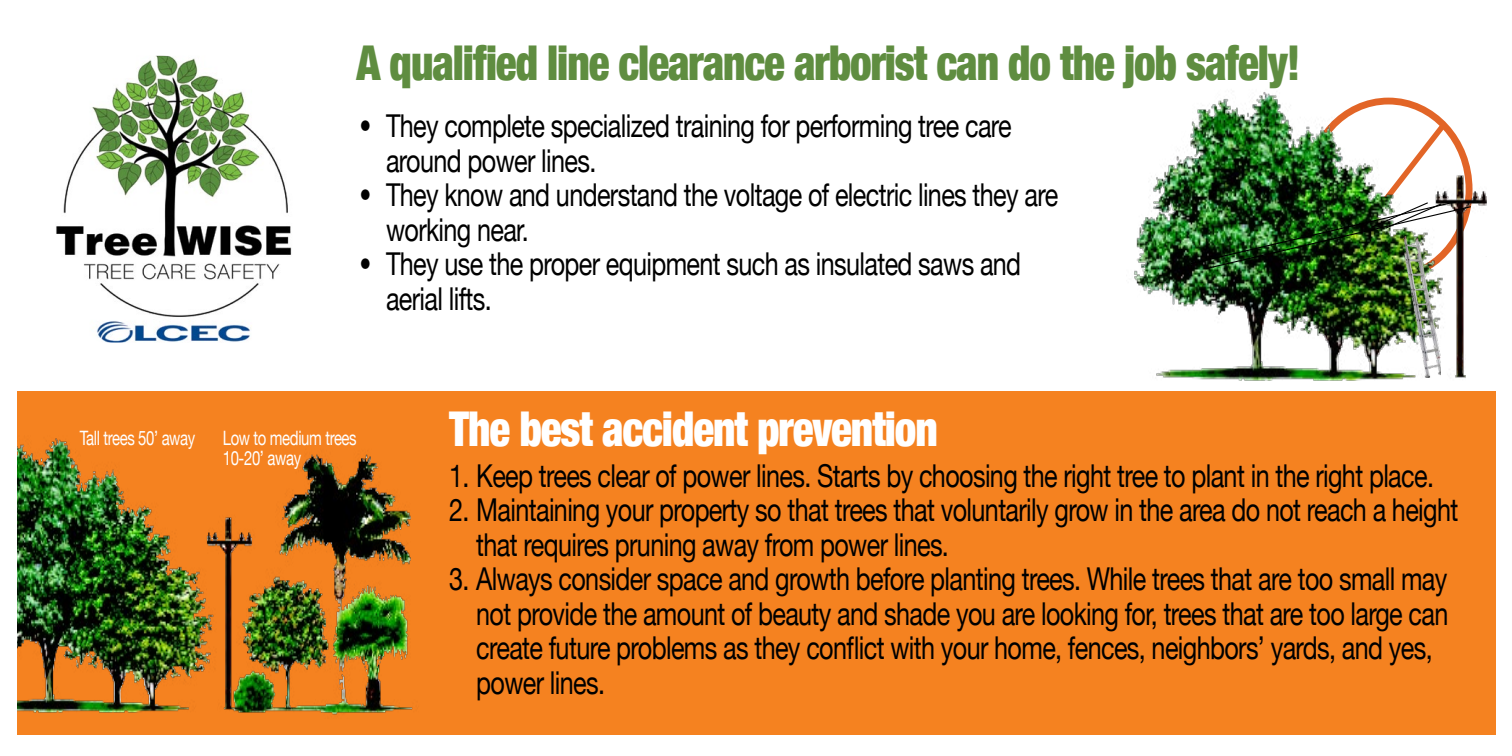
<style>
.page{position:relative;width:1512px;height:756px;background:#fff}
.page>*{position:absolute;margin:0;border:0;box-sizing:border-box;transform-origin:0 0}
.t1{font:900 condensed 48px "Helvetica Neue";letter-spacing:-.025em;color:#5f8d40;scale:.9 1}
.t2{font:900 condensed 48px "Helvetica Neue";letter-spacing:-.025em;color:#fff;scale:.9 1}
.t3{font:31.5px/34.5px "Helvetica Neue";letter-spacing:-.025em;color:#000;scale:.8 1}
.t4{font:19.8px/19.8px "Helvetica Neue";letter-spacing:-.025em;color:#fff;scale:.75 1}
.s1{font-family:"Helvetica";font-weight:900}
</style>
<div class="page">
<img style="left:1134px;top:92px;width:352px;height:289px">
<img style="left:1189px;top:117px;width:283px;height:153px">
<img style="left:1398px;top:236px;width:43px;height:142px">
<div style="left:1466px;top:258px;width:30px;height:125px;background:#fff"></div>
<div style="left:17px;top:391px;width:1479px;height:343px;background:#f58220"></div>
<img style="left:17px;top:438px;width:396px;height:277px">
<img style="left:56px;top:56px;width:236px;height:287px">
<h1 class="t1" style="left:357px;top:23px;width:1050px">A qualified line clearance arborist can do the job safely!</h1>
<p class="t3" style="left:386px;top:110px;width:784px;text-indent:-27px"><span class="s1">•</span> They complete specialized training for performing tree care around power lines.</p>
<p class="t3" style="left:386px;top:179px;width:842px;text-indent:-27px"><span class="s1">•</span> They know and understand the voltage of electric lines they are working near.</p>
<p class="t3" style="left:386px;top:248px;width:796px;text-indent:-27px"><span class="s1">•</span> They use the proper equipment such as insulated saws and aerial lifts.</p>
<p class="t4" style="left:80px;top:429px;width:156px">Tall trees 50’ away</p>
<p class="t4" style="left:223px;top:429px;width:180px">Low to medium trees<br>10-20’ away</p>
<h1 class="t2" style="left:449px;top:390px;width:545px">The best accident prevention</h1>
<p class="t3" style="left:449px;top:460px;width:1232px">1. Keep trees clear of power lines. Starts by choosing the right tree to plant in the right place.</p>
<p class="t3" style="left:476px;top:495px;width:1229px;text-indent:-27px">2. Maintaining your property so that trees that voluntarily grow in the area do not reach a height that requires pruning away from power lines.</p>
<p class="t3" style="left:476px;top:564px;width:1217px;text-indent:-27px">3. Always consider space and growth before planting trees. While trees that are too small may not provide the amount of beauty and shade you are looking for, trees that are too large can create future problems as they conflict with your home, fences, neighbors’ yards, and yes, power lines.</p>
</div>
